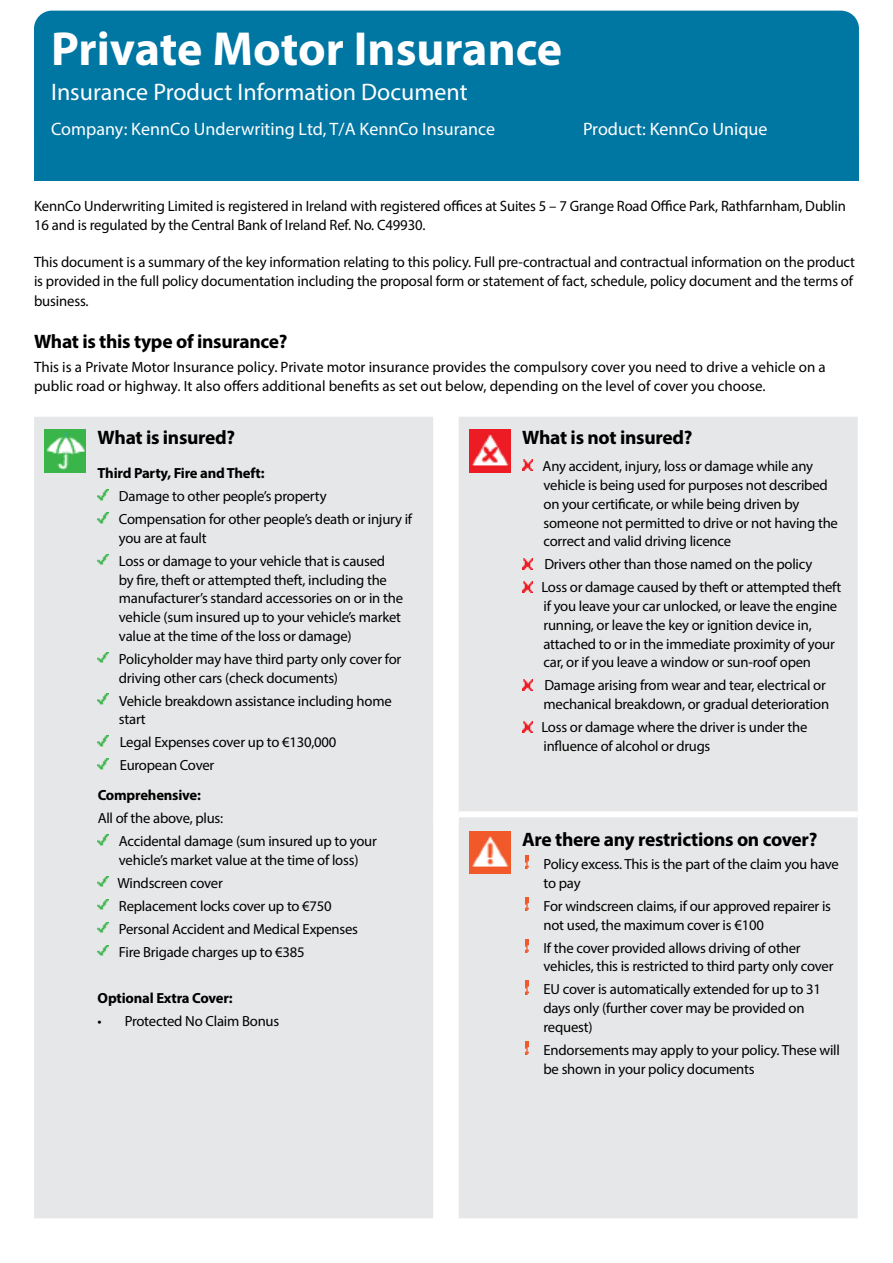
<style>
.page{position:relative;width:893px;height:1263px;background:#fff}
.page>*{position:absolute;margin:0;border:0;box-sizing:border-box;transform-origin:0 0}
.t1{font:700 48px "Myriad Pro";color:#fff}
.t2{font:24px "Myriad Pro";color:#fff}
.t3{font:700 19.5px "Myriad Pro";letter-spacing:-.015em;color:#000}
.t4{font:18px "Myriad Pro";color:#fff}
.t5{font:15px/19.5px "Myriad Pro";letter-spacing:-.01em;color:#000}
.t6{font:14.7px/18.8px "Myriad Pro";letter-spacing:-.015em;color:#000}
.t7{font:700 14.7px "Myriad Pro";letter-spacing:-.015em;color:#000}
</style>
<div class="page">
<div style="left:34px;top:138px;width:825px;height:43px;background:#0076a3"></div>
<div style="left:34px;top:11px;width:825px;height:146px;background:#0076a3;border-radius:18px"></div>
<div style="left:34px;top:417px;width:824px;height:801px;background:#e6e7e8"></div>
<div style="left:459px;top:811px;width:59px;height:6px;background:#fff"></div>
<div style="left:518px;top:811px;width:340px;height:6px;background:#fff"></div>
<div style="left:433px;top:816px;width:26px;height:6px;background:#fff"></div>
<img style="left:45px;top:429px;width:41px;height:43px">
<svg style="left:98px;top:489px;width:10px;height:12px"></svg>
<svg style="left:98px;top:512px;width:10px;height:12px"></svg>
<svg style="left:98px;top:554px;width:10px;height:12px"></svg>
<svg style="left:98px;top:652px;width:10px;height:12px"></svg>
<svg style="left:98px;top:694px;width:10px;height:12px"></svg>
<svg style="left:98px;top:735px;width:10px;height:12px"></svg>
<svg style="left:98px;top:758px;width:10px;height:12px"></svg>
<svg style="left:98px;top:834px;width:10px;height:12px"></svg>
<svg style="left:98px;top:876px;width:10px;height:12px"></svg>
<svg style="left:98px;top:899px;width:10px;height:12px"></svg>
<svg style="left:98px;top:922px;width:10px;height:12px"></svg>
<svg style="left:98px;top:945px;width:10px;height:12px"></svg>
<img style="left:469px;top:429px;width:41px;height:43px">
<svg style="left:522px;top:459px;width:11px;height:11px"></svg>
<svg style="left:522px;top:558px;width:11px;height:11px"></svg>
<svg style="left:522px;top:581px;width:11px;height:11px"></svg>
<svg style="left:522px;top:680px;width:11px;height:10px"></svg>
<svg style="left:522px;top:721px;width:11px;height:11px"></svg>
<img style="left:469px;top:831px;width:41px;height:43px">
<svg style="left:525px;top:856px;width:4px;height:13px"></svg>
<img style="left:525px;top:897px;width:4px;height:14px">
<svg style="left:525px;top:939px;width:4px;height:13px"></svg>
<svg style="left:525px;top:981px;width:4px;height:13px"></svg>
<img style="left:525px;top:1041px;width:4px;height:14px">
<h1 class="t1" style="left:51px;top:18px;width:513px">Private Motor Insurance</h1>
<h2 class="t2" style="left:51px;top:77px;width:418px">Insurance Product Information Document</h2>
<p class="t4" style="left:51px;top:118px;width:446px">Company: KennCo Underwriting Ltd, T/A KennCo Insurance</p>
<p class="t4" style="left:583px;top:118px;width:186px">Product: KennCo Unique</p>
<p class="t5" style="left:34px;top:196px;width:813px">KennCo Underwriting Limited is registered in Ireland with registered offices at Suites 5 – 7 Grange Road Office Park, Rathfarnham, Dublin<br>16 and is regulated by the Central Bank of Ireland Ref. No. C49930.</p>
<p class="t5" style="left:34px;top:252px;width:823px">This document is a summary of the key information relating to this policy. Full pre-contractual and contractual information on the product is provided in the full policy documentation including the proposal form or statement of fact, schedule, policy document and the terms of business.</p>
<h3 class="t3" style="left:34px;top:329px;width:255px">What is this type of insurance?</h3>
<p class="t5" style="left:34px;top:357px;width:793px">This is a Private Motor Insurance policy. Private motor insurance provides the compulsory cover you need to drive a vehicle on a public road or highway. It also offers additional benefits as set out below, depending on the level of cover you choose.</p>
<h3 class="t3" style="left:98px;top:425px;width:139px">What is insured?</h3>
<p class="t7" style="left:98px;top:464px;width:168px">Third Party, Fire and Theft:</p>
<p class="t6" style="left:119px;top:484px;width:295px;line-height:23px">Damage to other people’s property<br>Compensation for other people’s death or injury if</p>
<p class="t6" style="left:119px;top:526px;width:268px;line-height:23px">you are at fault<br>Loss or damage to your vehicle that is caused</p>
<p class="t6" style="left:119px;top:570px;width:286px">by fire, theft or attempted theft, including the manufacturer’s standard accessories on or in the vehicle (sum insured up to your vehicle’s market value at the time of the loss or damage)</p>
<p class="t6" style="left:119px;top:649px;width:284px">Policyholder may have third party only cover for driving other cars (check documents)</p>
<p class="t6" style="left:119px;top:691px;width:274px">Vehicle breakdown assistance including home start</p>
<p class="t6" style="left:120px;top:731px;width:218px;line-height:23px">Legal Expenses cover up to €130,000<br>European Cover</p>
<p class="t7" style="left:98px;top:786px;width:105px">Comprehensive:</p>
<p class="t6" style="left:119px;top:806px;width:259px;line-height:23px;text-indent:-21px">All of the above, plus:<br>Accidental damage (sum insured up to your</p>
<p class="t6" style="left:117px;top:848px;width:243px;line-height:23px">vehicle’s market value at the time of loss)<br>Windscreen cover<br>Replacement locks cover up to €750<br>Personal Accident and Medical Expenses Fire Brigade charges up to €385</p>
<p class="t7" style="left:98px;top:988px;width:136px">Optional Extra Cover:</p>
<p class="t6" style="left:98px;top:1011px;width:183px">• Protected No Claim Bonus</p>
<h3 class="t3" style="left:522px;top:425px;width:172px">What is not insured?</h3>
<p class="t6" style="left:543px;top:457px;width:297px">Any accident, injury, loss or damage while any vehicle is being used for purposes not described on your certificate, or while being driven by someone not permitted to drive or not having the correct and valid driving licence</p>
<p class="t6" style="left:541px;top:553px;width:301px;line-height:23px">Drivers other than those named on the policy<br>Loss or damage caused by theft or attempted theft</p>
<p class="t6" style="left:543px;top:597px;width:295px">if you leave your car unlocked, or leave the engine running, or leave the key or ignition device in, attached to or in the immediate proximity of your car, or if you leave a window or sun-roof open</p>
<p class="t6" style="left:543px;top:676px;width:287px">Damage arising from wear and tear, electrical or mechanical breakdown, or gradual deterioration</p>
<p class="t6" style="left:541px;top:718px;width:267px">Loss or damage where the driver is under the influence of alcohol or drugs</p>
<h3 class="t3" style="left:522px;top:827px;width:297px">Are there any restrictions on cover?</h3>
<p class="t6" style="left:543px;top:854px;width:297px">Policy excess. This is the part of the claim you have to pay</p>
<p class="t6" style="left:543px;top:896px;width:289px">For windscreen claims, if our approved repairer is not used, the maximum cover is €100</p>
<p class="t6" style="left:543px;top:938px;width:292px">If the cover provided allows driving of other vehicles, this is restricted to third party only cover</p>
<p class="t6" style="left:543px;top:980px;width:279px">EU cover is automatically extended for up to 31 days only (further cover may be provided on request)</p>
<p class="t6" style="left:543px;top:1040px;width:298px">Endorsements may apply to your policy. These will be shown in your policy documents</p>
</div>
